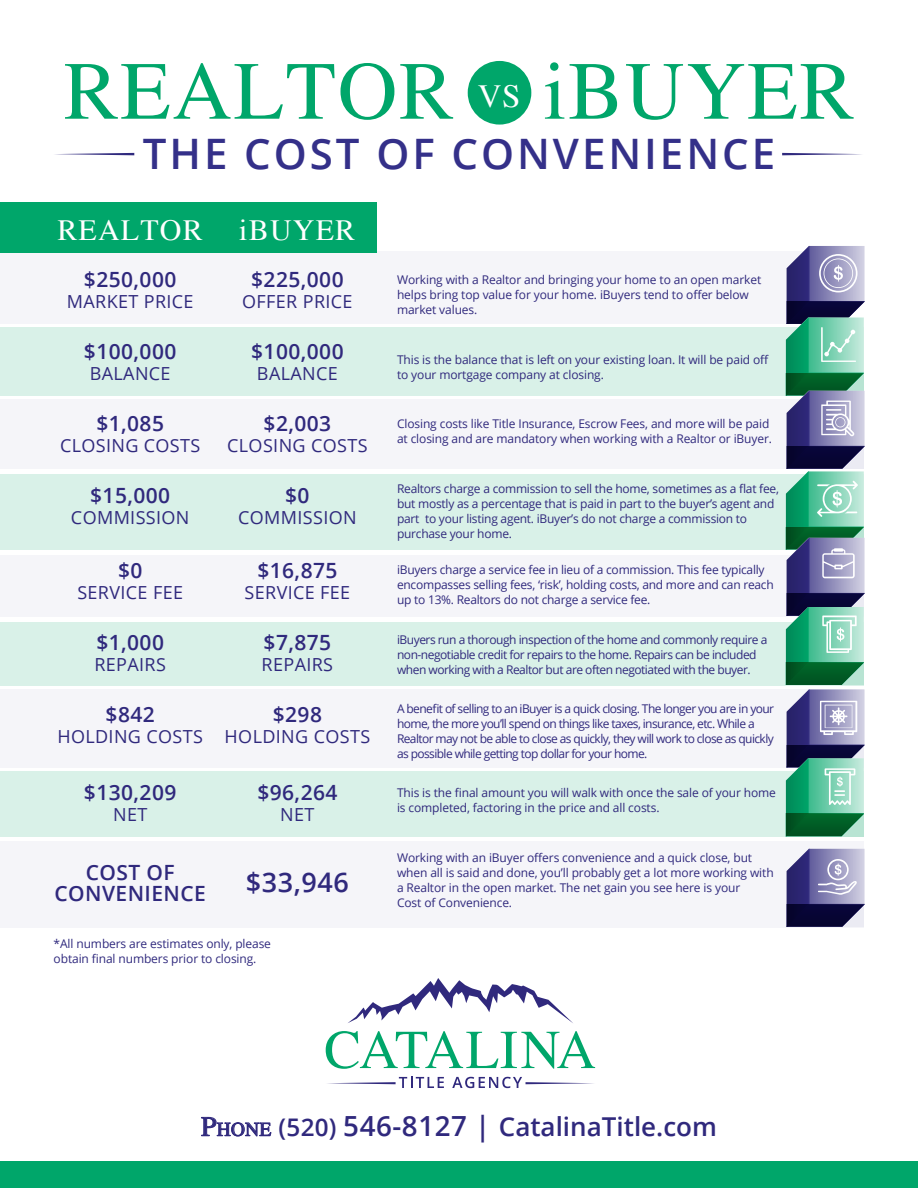
<style>
.page{position:relative;width:918px;height:1188px;background:#fff}
.page>*{position:absolute;margin:0;border:0;box-sizing:border-box;transform-origin:0 0}
.t1{font:82.5px "Times";letter-spacing:.02em;color:#00a66a}
.t2{font:600 42px "Open Sans";letter-spacing:.07em;color:#343089}
.t3{font:33px "Times";color:#fff}
.t4{font:30px "Times";letter-spacing:.04em;color:#fff}
.t5{font:600 27px "Open Sans";color:#30297d}
.t6{font:600 25.95px "Open Sans";color:#30297d}
.t7{font:600 21px/21px "Open Sans";letter-spacing:.02em;color:#30297d;text-align:center}
.t8{font:18px "Open Sans";letter-spacing:.02em;color:#30297d}
.t9{font:12px/15px "Open Sans";letter-spacing:-.02em;color:#30297d}
.t10{font:12px/15px "Open Sans";letter-spacing:-.05em;color:#30297d}
.t11{font:12px/15px "Open Sans";letter-spacing:-.04em;color:#30297d}
.t12{font:12px/15px "Open Sans";letter-spacing:-.01em;color:#302a7e}
.s1{font-family:"Times";font-weight:400;font-size:27.75px}
.s2{font-family:"Times";font-weight:400;font-size:19.35px}
.s3{font-size:24.3px}
.s4{font-size:27.75px}
</style>
<div class="page">
<div style="left:0;top:251px;width:829px;height:73px;background:#f5f5f9"></div>
<div style="left:0;top:400px;width:864px;height:69px;background:#f5f5f9"></div>
<div style="left:0;top:555px;width:864px;height:62px;background:#f5f5f9"></div>
<div style="left:0;top:690px;width:864px;height:78px;background:#f5f5f9"></div>
<div style="left:0;top:842px;width:864px;height:86px;background:#f5f5f9"></div>
<div style="left:0;top:328px;width:864px;height:68px;background:#d9f1e8"></div>
<div style="left:0;top:475px;width:864px;height:75px;background:#d9f1e8"></div>
<div style="left:0;top:622px;width:864px;height:64px;background:#d9f1e8"></div>
<div style="left:0;top:772px;width:864px;height:65px;background:#d9f1e8"></div>
<div style="left:0;top:202px;width:376px;height:50px;background:#00a66a"></div>
<div style="left:0;top:1161px;width:918px;height:27px;background:#00a66a"></div>
<div style="left:468px;top:61px;width:63px;height:64px;background:#00a66a;border-radius:50%"></div>
<svg style="left:348px;top:978px;width:225px;height:45px"></svg>
<svg style="left:327px;top:1077px;width:117px;height:11px"></svg>
<svg style="left:452px;top:1077px;width:142px;height:11px"></svg>
<svg style="left:326px;top:1031px;width:269px;height:38px"></svg>
<svg style="left:55px;top:153px;width:79px;height:2px"></svg>
<svg style="left:782px;top:153px;width:80px;height:2px"></svg>
<svg style="left:201px;top:1117px;width:71px;height:19px"></svg>
<svg style="left:786px;top:849px;width:79px;height:78px;background:#6f6c98"></svg>
<svg style="left:786px;top:246px;width:79px;height:590px;background:#679194"></svg>
<h1 class="t1" style="left:544px;top:45px;width:312px">iBUYER</h1>
<h2 class="t2" style="left:143px;top:125px;width:634px">THE COST OF CONVENIENCE</h2>
<h1 class="t1" style="left:64px;top:45px;width:392px">REALTOR</h1>
<h3 class="t3" style="left:478px;top:77px;width:44px">VS</h3>
<h3 class="t4" style="left:57px;top:213px;width:299px">REALTOR iBUYER</h3>
<h3 class="t7" style="left:84px;top:269px;width:94px">$250,000</h3>
<h3 class="t8" style="left:67px;top:289px;width:128px">MARKET PRICE</h3>
<h3 class="t7" style="left:84px;top:341px;width:94px">$100,000</h3>
<h3 class="t8" style="left:90px;top:361px;width:82px">BALANCE</h3>
<h3 class="t7" style="left:96px;top:413px;width:69px">$1,085</h3>
<h3 class="t8" style="left:60px;top:433px;width:142px">CLOSING COSTS</h3>
<h3 class="t7" style="left:90px;top:485px;width:82px">$15,000</h3>
<h3 class="t8" style="left:71px;top:505px;width:120px">COMMISSION</h3>
<h3 class="t7" style="left:118px;top:560px;width:26px">$0</h3>
<h3 class="t8" style="left:77px;top:580px;width:107px">SERVICE FEE</h3>
<h3 class="t7" style="left:96px;top:632px;width:69px">$1,000</h3>
<h3 class="t8" style="left:94px;top:652px;width:73px">REPAIRS</h3>
<h3 class="t7" style="left:106px;top:704px;width:51px">$842</h3>
<h3 class="t8" style="left:57px;top:724px;width:147px">HOLDING COSTS</h3>
<h3 class="t7" style="left:84px;top:782px;width:94px">$130,209</h3>
<h3 class="t8" style="left:113px;top:802px;width:36px">NET</h3>
<h3 class="t7" style="left:55px;top:861px;width:153px">COST OF<br>CONVENIENCE</h3>
<h3 class="t7" style="left:251px;top:269px;width:94px">$225,000</h3>
<h3 class="t8" style="left:242px;top:289px;width:112px">OFFER PRICE</h3>
<h3 class="t7" style="left:251px;top:341px;width:94px">$100,000</h3>
<h3 class="t8" style="left:257px;top:361px;width:82px">BALANCE</h3>
<h3 class="t7" style="left:264px;top:413px;width:69px">$2,003</h3>
<h3 class="t8" style="left:227px;top:433px;width:142px">CLOSING COSTS</h3>
<h3 class="t7" style="left:285px;top:485px;width:26px">$0</h3>
<h3 class="t8" style="left:238px;top:505px;width:120px">COMMISSION</h3>
<h3 class="t7" style="left:257px;top:560px;width:82px">$16,875</h3>
<h3 class="t8" style="left:245px;top:580px;width:107px">SERVICE FEE</h3>
<h3 class="t7" style="left:264px;top:632px;width:69px">$7,875</h3>
<h3 class="t8" style="left:262px;top:652px;width:73px">REPAIRS</h3>
<h3 class="t7" style="left:273px;top:704px;width:51px">$298</h3>
<h3 class="t8" style="left:225px;top:724px;width:147px">HOLDING COSTS</h3>
<h3 class="t7" style="left:257px;top:782px;width:82px">$96,264</h3>
<h3 class="t8" style="left:280px;top:802px;width:36px">NET</h3>
<h3 class="t5" style="left:246px;top:863px;width:104px">$33,946</h3>
<p class="t12" style="left:54px;top:935px;width:219px">*All numbers are estimates only, please obtain final numbers prior to closing.</p>
<p class="t9" style="left:397px;top:272px;width:366px">Working with a Realtor and bringing your home to an open market helps bring top value for your home. iBuyers tend to offer below market values.</p>
<p class="t9" style="left:397px;top:352px;width:373px">This is the balance that is left on your existing loan. It will be paid off to your mortgage company at closing.</p>
<p class="t9" style="left:397px;top:416px;width:376px">Closing costs like Title Insurance, Escrow Fees, and more will be paid at closing and are mandatory when working with a Realtor or iBuyer.</p>
<p class="t9" style="left:397px;top:481px;width:383px">Realtors charge a commission to sell the home, sometimes as a flat fee, but mostly as a percentage that is paid in part to the buyer’s agent and part to your listing agent. iBuyer’s do not charge a commission to purchase your home.</p>
<p class="t9" style="left:397px;top:562px;width:378px">iBuyers charge a service fee in lieu of a commission. This fee typically encompasses selling fees, ‘risk’, holding costs, and more and can reach up to 13%. Realtors do not charge a service fee.</p>
<p class="t11" style="left:397px;top:632px;width:372px">iBuyers run a thorough inspection of the home and commonly require a non-negotiable credit for repairs to the home. Repairs can be included when working with a Realtor but are often negotiated with the buyer.</p>
<p class="t10" style="left:397px;top:701px;width:379px">A benefit of selling to an iBuyer is a quick closing. The longer you are in your home, the more you’ll spend on things like taxes, insurance, etc. While a Realtor may not be able to close as quickly, they will work to close as quickly as possible while getting top dollar for your home.</p>
<p class="t9" style="left:397px;top:785px;width:380px">This is the final amount you will walk with once the sale of your home is completed, factoring in the price and all costs.</p>
<p class="t9" style="left:397px;top:850px;width:378px">Working with an iBuyer offers convenience and a quick close, but when all is said and done, you’ll probably get a lot more working with a Realtor in the open market. The net gain you see here is your<br>Cost of Convenience.</p>
<h3 class="t6" style="left:201px;top:1109px;width:517px"><span class="s1">P</span><span class="s2">HONE</span> <span class="s3">(520)</span> <span class="s4">546-8127 |</span> CatalinaTitle.com</h3>
</div>
